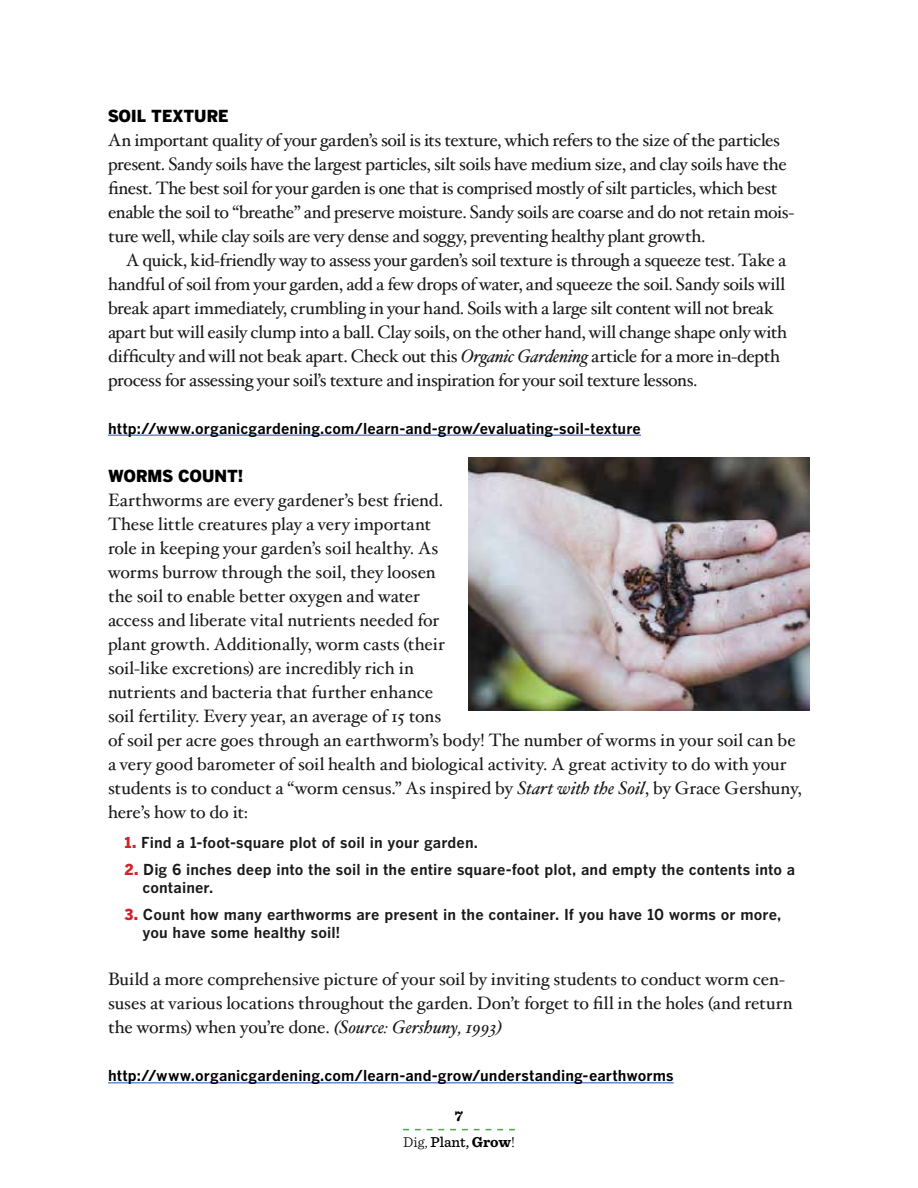
<style>
.page{position:relative;width:918px;height:1188px;background:#fff}
.page>*{position:absolute;margin:0;border:0;box-sizing:border-box;transform-origin:0 0}
.t1{font:18px/24px "Hoefler Text";letter-spacing:-.01em;color:#1a1a1a}
.t2{font:900 16.5px "Benton Gothic";color:#000}
.t3{font:700 15px/18px "Benton Gothic";letter-spacing:.005em;color:#1a1a1a}
.t4{font:700 15px "Benton Gothic";letter-spacing:.005em;color:#000}
.t5{font:500 15px/26.2px "Sentinel";color:#000;text-align:center}
.s1{font-style:italic}
.s2{font-weight:900;color:#d2232a}
.s3{font-weight:700}
.s4{font-weight:300}
</style>
<div class="page">
<svg style="left:403px;top:1129px;width:112px;height:1px"></svg>
<hr style="left:108px;top:435px;width:533px;height:1px;background:#15c">
<hr style="left:108px;top:1082px;width:566px;height:1px;background:#15c">
<img style="left:468px;top:458px;width:342px;height:253px">
<p class="t2" style="left:108px;top:105px;width:122px">SOIL TEXTURE</p>
<p class="t1" style="left:108px;top:128px;width:688px">An important quality of your garden’s soil is its texture, which refers to the size of the particles present. Sandy soils have the largest particles, silt soils have medium size, and clay soils have the finest. The best soil for your garden is one that is comprised mostly of silt particles, which best enable the soil to “breathe” and preserve moisture. Sandy soils are coarse and do not retain mois&shy;ture well, while clay soils are very dense and soggy, preventing healthy plant growth.</p>
<p class="t1" style="left:108px;top:248px;width:681px;text-indent:18px">A quick, kid-friendly way to assess your garden’s soil texture is through a squeeze test. Take a handful of soil from your garden, add a few drops of water, and squeeze the soil. Sandy soils will break apart immediately, crumbling in your hand. Soils with a large silt content will not break apart but will easily clump into a ball. Clay soils, on the other hand, will change shape only with difficulty and will not beak apart. Check out this <span class="s1">Organic Gardening</span> article for a more in-depth process for assessing your soil’s texture and inspiration for your soil texture lessons.</p>
<p class="t4" style="left:108px;top:419px;width:534px">http://www.organicgardening.com/learn-and-grow/evaluating-soil-texture</p>
<p class="t2" style="left:108px;top:465px;width:137px">WORMS COUNT!</p>
<p class="t1" style="left:108px;top:488px;width:695px">Earthworms are every gardener’s best friend.<br>These little creatures play a very important<br>role in keeping your garden’s soil healthy. As<br>worms burrow through the soil, they loosen<br>the soil to enable better oxygen and water<br>access and liberate vital nutrients needed for<br>plant growth. Additionally, worm casts (their<br>soil-like excretions) are incredibly rich in<br>nutrients and bacteria that further enhance<br>soil fertility. Every year, an average of 15 tons<br>of soil per acre goes through an earthworm’s body! The number of worms in your soil can be a very good barometer of soil health and biological activity. A great activity to do with your students is to conduct a “worm census.” As inspired by <span class="s1">Start with the Soil</span>, by Grace Gershuny, here’s how to do it:</p>
<p class="t3" style="left:124px;top:833px;width:355px"><span class="s2">1.</span> Find a 1-foot-square plot of soil in your garden.</p>
<p class="t3" style="left:142px;top:860px;width:654px;text-indent:-18px"><span class="s2">2.</span> Dig 6 inches deep into the soil in the entire square-foot plot, and empty the contents into a container.</p>
<p class="t3" style="left:142px;top:905px;width:640px;text-indent:-18px"><span class="s2">3.</span> Count how many earthworms are present in the container. If you have 10 worms or more, you have some healthy soil!</p>
<p class="t1" style="left:108px;top:968px;width:686px">Build a more comprehensive picture of your soil by inviting students to conduct worm cen&shy;suses at various locations throughout the garden. Don’t forget to fill in the holes (and return the worms) when you’re done. <span class="s1">(Source: Gershuny, 1993)</span></p>
<p class="t4" style="left:108px;top:1067px;width:567px">http://www.organicgardening.com/learn-and-grow/understanding-earthworms</p>
<p class="t5" style="left:403px;top:1102px;width:113px"><span class="s3">7<br></span><span class="s4">Dig,</span> Plant, <span class="s3">Grow</span><span class="s4">!</span></p>
</div>
